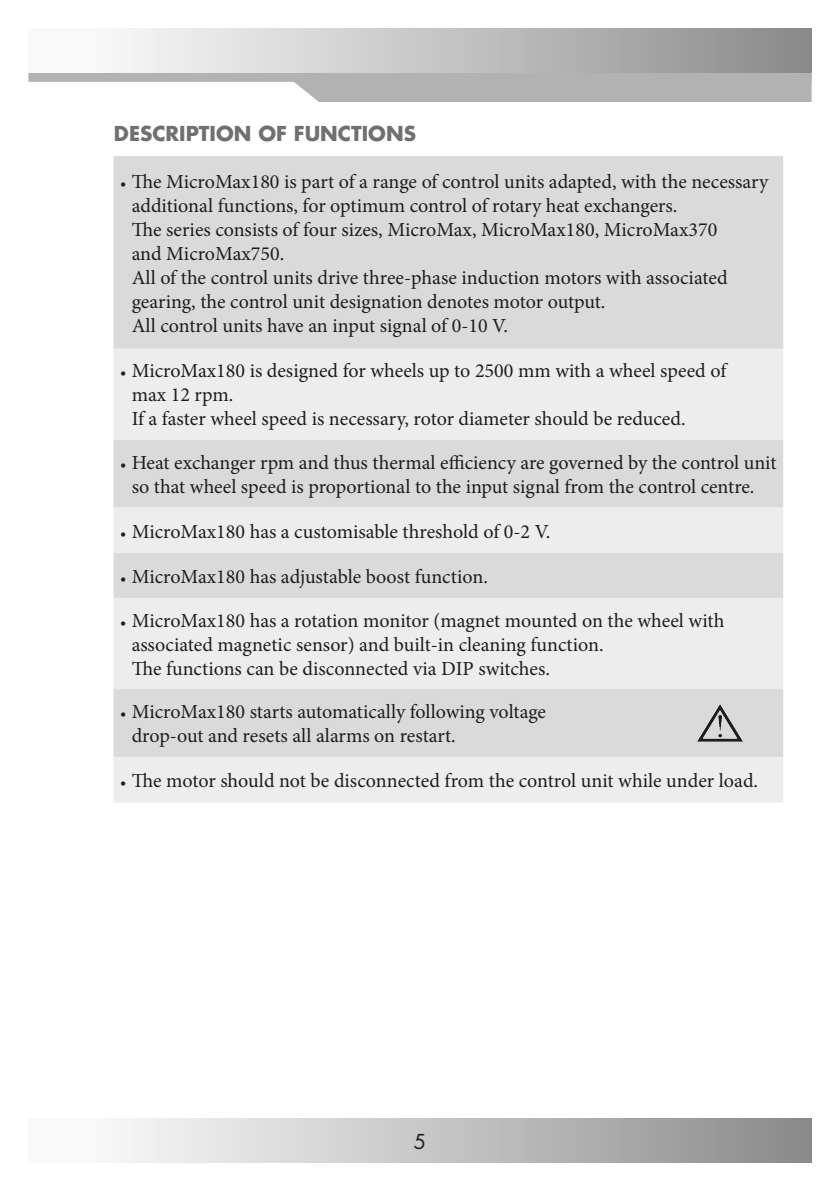
<style>
.page{position:relative;width:840px;height:1191px;background:#fff}
.page>*{position:absolute;margin:0;border:0;box-sizing:border-box;transform-origin:0 0}
.t1{font:20px/24px "Minion Pro";color:#1d1d1b}
.t2{font:700 20px "Futura";color:#70706f}
.t3{font:20px "Futura Std";color:#1d1d1b}
.s1{font-size:16px}
</style>
<div class="page">
<div style="left:28px;top:1118px;width:783px;height:44px;background:linear-gradient(to right,#fff,#8c8c8b)"></div>
<div style="left:28px;top:63px;width:783px;height:19px;background:linear-gradient(to right,#b2b2b2,#b2b2b2)"></div>
<div style="left:28px;top:28px;width:783px;height:44px;background:linear-gradient(to right,#fff,#8c8c8b)"></div>
<div style="left:284px;top:75px;width:527px;height:27px;background:#b2b2b2"></div>
<div style="left:113px;top:156px;width:669px;height:193px;background:#dadada"></div>
<svg style="left:113px;top:349px;width:669px;height:453px;background:#e5e5e5"></svg>
<img style="left:692px;top:699px;width:54px;height:46px">
<p class="t2" style="left:114px;top:120px;width:303px">DESCRIPTION OF FUNCTIONS</p>
<p class="t1" style="left:132px;top:169px;width:638px;text-indent:-11px"><span class="s1">•</span> The MicroMax180 is part of a range of control units adapted, with the necessary additional functions, for optimum control of rotary heat exchangers.<br>The series consists of four sizes, MicroMax, MicroMax180, MicroMax370<br>and MicroMax750.<br>All of the control units drive three-phase induction motors with associated gearing, the control unit designation denotes motor output.<br>All control units have an input signal of 0-10 V.</p>
<p class="t1" style="left:132px;top:359px;width:595px;text-indent:-11px"><span class="s1">•</span> MicroMax180 is designed for wheels up to 2500 mm with a wheel speed of max 12 rpm.<br>If a faster wheel speed is necessary, rotor diameter should be reduced.</p>
<p class="t1" style="left:120px;top:450px;width:657px;text-align:center"><span class="s1">•</span> Heat exchanger rpm and thus thermal efficiency are governed by the control unit so that wheel speed is proportional to the input signal from the control centre.</p>
<p class="t1" style="left:120px;top:519px;width:431px"><span class="s1">•</span> MicroMax180 has a customisable threshold of 0-2 V.</p>
<p class="t1" style="left:120px;top:564px;width:369px"><span class="s1">•</span> MicroMax180 has adjustable boost function.</p>
<p class="t1" style="left:132px;top:608px;width:594px;text-indent:-11px"><span class="s1">•</span> MicroMax180 has a rotation monitor (magnet mounted on the wheel with associated magnetic sensor) and built-in cleaning function.<br>The functions can be disconnected via DIP switches.</p>
<p class="t1" style="left:132px;top:700px;width:416px;text-indent:-11px"><span class="s1">•</span> MicroMax180 starts automatically following voltage drop-out and resets all alarms on restart.</p>
<p class="t1" style="left:120px;top:769px;width:638px"><span class="s1">•</span> The motor should not be disconnected from the control unit while under load.</p>
<p class="t3" style="left:413px;top:1128px;width:14px">5</p>
</div>
